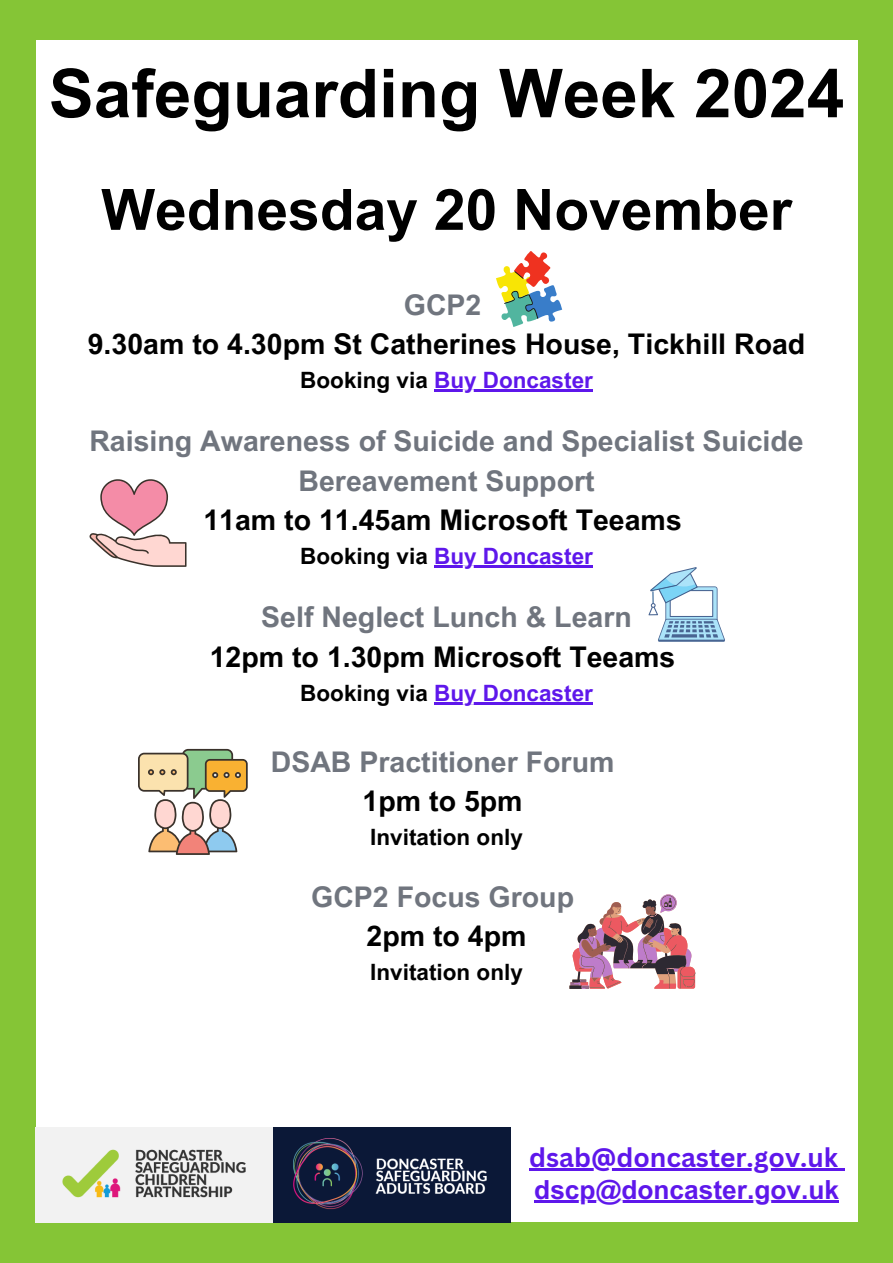
<style>
.page{position:relative;width:893px;height:1263px;background:#85c536}
.page>*{position:absolute;margin:0;border:0;box-sizing:border-box;transform-origin:0 0}
.t1{font:700 67.5px "Arial MT Pro";color:#000}
.t2{font:700 57px "Arial MT Pro";color:#000}
.t3{font:700 28.5px/39.4px "Arial MT Pro";color:#70757e;text-align:center}
.t4{font:700 28.5px "Arial MT Pro";color:#000}
.t5{font:700 26.33px "Canva Sans";color:#5e17eb}
.t6{font:700 26.33px "Arial MT Pro";color:#5e17eb}
.t7{font:700 22.5px "Arial MT Pro";color:#5e17eb}
.t8{font:700 22.5px "Arial MT Pro";color:#000}
.s1{color:#000}
</style>
<div class="page">
<div style="left:36px;top:40px;width:821px;height:1182px;background:#fff"></div>
<img style="left:36px;top:1127px;width:474px;height:95px">
<svg style="left:648px;top:567px;width:77px;height:75px"></svg>
<svg style="left:89px;top:479px;width:97px;height:88px"></svg>
<svg style="left:138px;top:749px;width:110px;height:106px"></svg>
<svg style="left:569px;top:894px;width:126px;height:95px"></svg>
<svg style="left:496px;top:251px;width:66px;height:76px"></svg>
<hr style="left:529px;top:1168px;width:309px;height:3px;background:#5e17eb">
<svg style="left:838px;top:1168px;width:6px;height:3px"></svg>
<hr style="left:534px;top:1200px;width:305px;height:3px;background:#5e17eb">
<hr style="left:434px;top:389px;width:159px;height:3px;background:#5e17eb">
<hr style="left:434px;top:565px;width:159px;height:3px;background:#5e17eb">
<hr style="left:434px;top:702px;width:159px;height:2px;background:#5e17eb">
<h2 class="t1" style="left:49px;top:68px;width:797px">Safeguarding Week 2024</h2>
<p class="t2" style="left:101px;top:188px;width:692px">Wednesday 20 November</p>
<p class="t3" style="left:404px;top:288px;width:79px">GCP2</p>
<p class="t4" style="left:88px;top:333px;width:719px">9.30am to 4.30pm St Catherines House, Tickhill Road</p>
<p class="t7" style="left:300px;top:372px;width:294px"><span class="s1">Booking via</span> Buy Doncaster</p>
<p class="t3" style="left:89px;top:425px;width:716px">Raising Awareness of Suicide and Specialist Suicide<br>Bereavement Support</p>
<p class="t4" style="left:203px;top:509px;width:480px">11am to 11.45am Microsoft Teeams</p>
<p class="t7" style="left:300px;top:548px;width:294px"><span class="s1">Booking via</span> Buy Doncaster</p>
<p class="t3" style="left:261px;top:601px;width:372px">Self Neglect Lunch &amp; Learn</p>
<p class="t4" style="left:210px;top:646px;width:467px">12pm to 1.30pm Microsoft Teeams</p>
<p class="t7" style="left:300px;top:685px;width:294px"><span class="s1">Booking via</span> Buy Doncaster</p>
<p class="t3" style="left:271px;top:746px;width:345px">DSAB Practitioner Forum</p>
<p class="t4" style="left:363px;top:790px;width:161px">1pm to 5pm</p>
<p class="t8" style="left:370px;top:829px;width:154px">Invitation only</p>
<p class="t3" style="left:311px;top:880px;width:264px">GCP2 Focus Group</p>
<p class="t4" style="left:366px;top:925px;width:161px">2pm to 4pm</p>
<p class="t8" style="left:370px;top:964px;width:154px">Invitation only</p>
<p class="t5" style="left:529px;top:1139px;width:310px">dsab@doncaster.gov.uk</p>
<p class="t6" style="left:534px;top:1180px;width:306px">dscp@doncaster.gov.uk</p>
</div>
